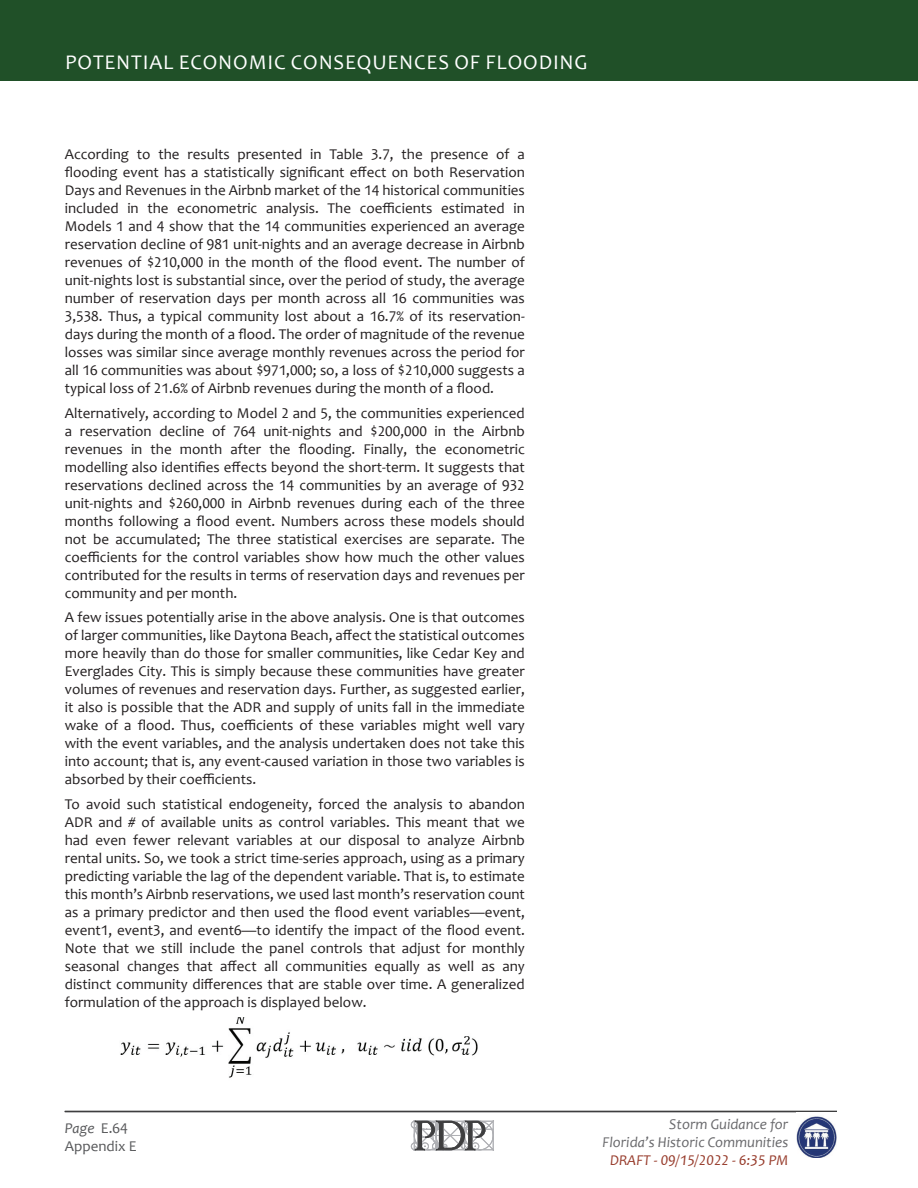
<style>
.page{position:relative;width:918px;height:1188px;background:#fff}
.page>*{position:absolute;margin:0;border:0;box-sizing:border-box;transform-origin:0 0}
.t1{font:21px "Candara";letter-spacing:.04em;color:#fff}
.t2{font:15px/18px "Candara";color:#231f20;text-align:justify}
.t3{font:italic 15px/18px "Candara";color:#69696c;text-align:right}
.t4{font:italic 15px "Candara";color:#983d2d}
.t5{font:15px/18px "Candara";color:#57585a}
.s1{font-style:italic}
</style>
<div class="page">
<img style="left:797px;top:1116px;width:40px;height:42px">
<div style="left:0;top:0;width:918px;height:81px;background:#205028"></div>
<svg style="left:411px;top:1120px;width:83px;height:31px"></svg>
<hr style="left:65px;top:1111px;width:772px;height:1px;background:#3e3e3f">
<img style="left:120px;top:1017px;width:358px;height:61px">
<h1 class="t1" style="left:65px;top:49px;width:524px">POTENTIAL ECONOMIC CONSEQUENCES OF FLOODING</h1>
<p class="t2" style="left:65px;top:145px;width:462px">According to the results presented in Table 3.7, the presence of a flooding event has a statistically significant effect on both Reservation Days and Revenues in the Airbnb market of the 14 historical communities included in the econometric analysis. The coefficients estimated in Models 1 and 4 show that the 14 communities experienced an average reservation decline of 981 unit-nights and an average decrease in Airbnb revenues of $210,000 in the month of the flood event. The number of unit-nights lost is substantial since, over the period of study, the average number of reservation days per month across all 16 communities was 3,538. Thus, a typical community lost about a 16.7% of its reservation&shy;days during the month of a flood. The order of magnitude of the revenue losses was similar since average monthly revenues across the period for all 16 communities was about $971,000; so, a loss of $210,000 suggests a typical loss of 21.6% of Airbnb revenues during the month of a flood.</p>
<p class="t2" style="left:65px;top:404px;width:462px">Alternatively, according to Model 2 and 5, the communities experienced a reservation decline of 764 unit-nights and $200,000 in the Airbnb revenues in the month after the flooding. Finally, the econometric modelling also identifies effects beyond the short-term. It suggests that reservations declined across the 14 communities by an average of 932 unit-nights and $260,000 in Airbnb revenues during each of the three months following a flood event. Numbers across these models should not be accumulated; The three statistical exercises are separate. The coefficients for the control variables show how much the other values contributed for the results in terms of reservation days and revenues per community and per month.</p>
<p class="t2" style="left:65px;top:608px;width:462px">A few issues potentially arise in the above analysis. One is that outcomes of larger communities, like Daytona Beach, affect the statistical outcomes more heavily than do those for smaller communities, like Cedar Key and Everglades City. This is simply because these communities have greater volumes of revenues and reservation days. Further, as suggested earlier, it also is possible that the ADR and supply of units fall in the immediate wake of a flood. Thus, coefficients of these variables might well vary with the event variables, and the analysis undertaken does not take this into account; that is, any event-caused variation in those two variables is absorbed by their coefficients.</p>
<p class="t2" style="left:65px;top:795px;width:462px">To avoid such statistical endogeneity, forced the analysis to abandon ADR and # of available units as control variables. This meant that we had even fewer relevant variables at our disposal to analyze Airbnb rental units. So, we took a strict time-series approach, using as a primary predicting variable the lag of the dependent variable. That is, to estimate this month’s Airbnb reservations, we used last month’s reservation count as a primary predictor and then used the flood event variables—event, event1, event3, and event6—to identify the impact of the flood event.<br>Note that we still include the panel controls that adjust for monthly seasonal changes that affect all communities equally as well as any distinct community differences that are stable over time. A generalized formulation of the approach is displayed below.</p>
<p class="t5" style="left:65px;top:1119px;width:73px"><span class="s1">Page</span> E.64<br>Appendix E</p>
<p class="t3" style="left:603px;top:1115px;width:187px">Storm Guidance for<br>Florida’s Historic Communities</p>
<p class="t4" style="left:610px;top:1151px;width:180px">DRAFT - 09/15/2022 - 6:35 PM</p>
</div>
